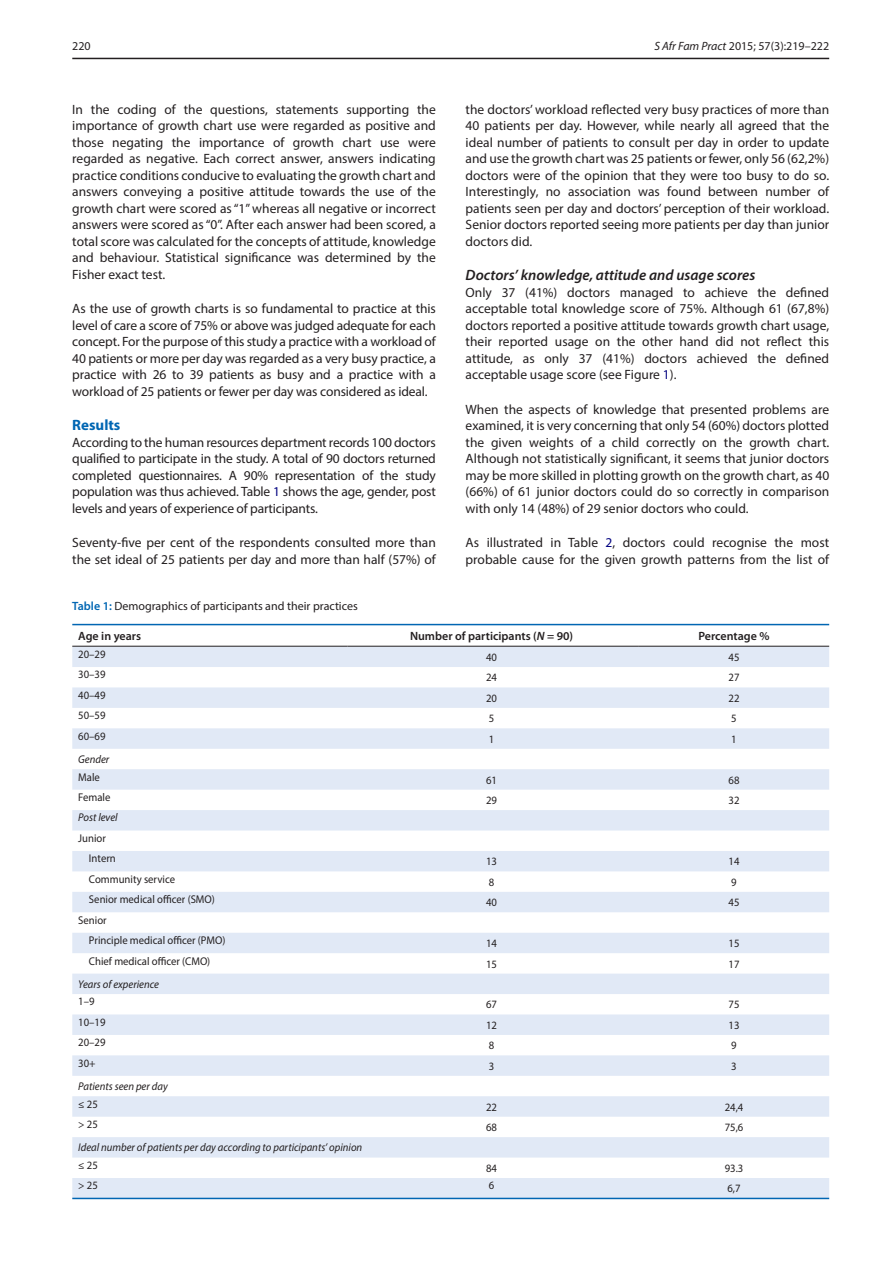
<style>
.page{position:relative;width:893px;height:1263px;background:#fff}
.page>*{position:absolute;margin:0;border:0;box-sizing:border-box;transform-origin:0 0}
.t1{font:italic 600 15px "Myriad Pro";color:#231f20}
.t2{font:700 15px "Myriad Pro";color:#0166b3}
.t3{font:13.5px/16.5px "Myriad Pro";color:#231f20;text-align:justify}
.t4{font:12px "Myriad Pro";color:#231f20}
.t5{font:600 12px "Myriad Pro";color:#231f20}
.t6{font:11.25px/20.4px "Myriad Pro";color:#231f20;scale:.95 1}
.t7{font:italic 11.25px "Myriad Pro";color:#231f20;scale:.95 1}
.s1{font-style:italic}
.s2{color:#000080}
.s3{font-weight:600;color:#0166b3}
</style>
<div class="page">
<hr style="left:72px;top:58px;width:757px;height:1px;background:#231f20">
<hr style="left:72px;top:624px;width:757px;height:1px;background:#0166b3">
<svg style="left:72px;top:647px;width:757px;height:551px;fill:#e5ecf7"></svg>
<hr style="left:72px;top:646px;width:275px;height:1px;background:#231f20">
<hr style="left:347px;top:646px;width:292px;height:1px;background:#231f20">
<hr style="left:639px;top:646px;width:190px;height:1px;background:#231f20">
<hr style="left:72px;top:1198px;width:757px;height:1px;background:#0166b3">
<p class="t4" style="left:72px;top:39px;width:20px">220</p>
<p class="t4" style="left:654px;top:39px;width:176px"><span class="s1">S Afr Fam Pract</span> 2015; 57(3):219–222</p>
<p class="t3" style="left:72px;top:101px;width:365px">In the coding of the questions, statements supporting the importance of growth chart use were regarded as positive and those negating the importance of growth chart use were regarded as negative. Each correct answer, answers indicating practice conditions conducive to evaluating the growth chart and answers conveying a positive attitude towards the use of the growth chart were scored as “1” whereas all negative or incorrect answers were scored as “0”. After each answer had been scored, a total score was calculated for the concepts of attitude, knowledge and behaviour. Statistical significance was determined by the Fisher exact test.</p>
<p class="t3" style="left:72px;top:300px;width:365px">As the use of growth charts is so fundamental to practice at this level of care a score of 75% or above was judged adequate for each concept. For the purpose of this study a practice with a workload of 40 patients or more per day was regarded as a very busy practice, a practice with 26 to 39 patients as busy and a practice with a workload of 25 patients or fewer per day was considered as ideal.</p>
<p class="t2" style="left:72px;top:416px;width:50px">Results</p>
<p class="t3" style="left:72px;top:434px;width:365px">According to the human resources department records 100 doctors qualified to participate in the study. A total of 90 doctors returned completed questionnaires. A 90% representation of the study population was thus achieved. Table <span class="s2">1</span> shows the age, gender, post levels and years of experience of participants.</p>
<p class="t3" style="left:72px;top:534px;width:365px">Seventy-five per cent of the respondents consulted more than the set ideal of 25 patients per day and more than half (57%) of</p>
<p class="t3" style="left:466px;top:101px;width:365px">the doctors’ workload reflected very busy practices of more than 40 patients per day. However, while nearly all agreed that the ideal number of patients to consult per day in order to update and use the growth chart was 25 patients or fewer, only 56 (62,2%) doctors were of the opinion that they were too busy to do so.<br>Interestingly, no association was found between number of patients seen per day and doctors’ perception of their workload.<br>Senior doctors reported seeing more patients per day than junior doctors did.</p>
<p class="t1" style="left:466px;top:266px;width:291px">Doctors’ knowledge, attitude and usage scores</p>
<p class="t3" style="left:466px;top:284px;width:365px">Only 37 (41%) doctors managed to achieve the defined acceptable total knowledge score of 75%. Although 61 (67,8%) doctors reported a positive attitude towards growth chart usage, their reported usage on the other hand did not reflect this attitude, as only 37 (41%) doctors achieved the defined acceptable usage score (see Figure <span class="s2">1</span>).</p>
<p class="t3" style="left:466px;top:401px;width:365px">When the aspects of knowledge that presented problems are examined, it is very concerning that only 54 (60%) doctors plotted the given weights of a child correctly on the growth chart.<br>Although not statistically significant, it seems that junior doctors may be more skilled in plotting growth on the growth chart, as 40 (66%) of 61 junior doctors could do so correctly in comparison with only 14 (48%) of 29 senior doctors who could.</p>
<p class="t3" style="left:466px;top:534px;width:365px">As illustrated in Table <span class="s2">2</span>, doctors could recognise the most probable cause for the given growth patterns from the list of</p>
<p class="t4" style="left:72px;top:599px;width:287px"><span class="s3">Table 1:</span> Demographics of participants and their practices</p>
<p class="t5" style="left:78px;top:628px;width:64px">Age in years</p>
<p class="t5" style="left:410px;top:628px;width:165px">Number of participants (<span class="s1">N</span> = 90)</p>
<p class="t5" style="left:698px;top:628px;width:72px">Percentage %</p>
<p class="t6" style="left:78px;top:644px;width:30px">20–29</p>
<p class="t6" style="left:486px;top:647px;width:13px">40</p>
<p class="t6" style="left:729px;top:647px;width:13px">45</p>
<p class="t6" style="left:78px;top:664px;width:30px">30–39</p>
<p class="t6" style="left:486px;top:667px;width:13px">24</p>
<p class="t6" style="left:729px;top:667px;width:13px">27</p>
<p class="t6" style="left:78px;top:685px;width:30px">40–49</p>
<p class="t6" style="left:486px;top:688px;width:13px">20</p>
<p class="t6" style="left:729px;top:688px;width:13px">22</p>
<p class="t6" style="left:78px;top:705px;width:30px">50–59</p>
<p class="t6" style="left:489px;top:708px;width:7px">5</p>
<p class="t6" style="left:731px;top:708px;width:7px">5</p>
<p class="t6" style="left:78px;top:726px;width:30px">60–69</p>
<p class="t6" style="left:489px;top:728px;width:7px">1</p>
<p class="t6" style="left:731px;top:728px;width:7px">1</p>
<p class="t7" style="left:78px;top:752px;width:34px">Gender</p>
<p class="t6" style="left:78px;top:766px;width:24px">Male</p>
<p class="t6" style="left:486px;top:769px;width:13px">61</p>
<p class="t6" style="left:729px;top:769px;width:13px">68</p>
<p class="t6" style="left:78px;top:787px;width:35px">Female</p>
<p class="t6" style="left:486px;top:790px;width:13px">29</p>
<p class="t6" style="left:729px;top:790px;width:13px">32</p>
<p class="t7" style="left:78px;top:811px;width:43px">Post level</p>
<p class="t6" style="left:89px;top:828px;width:30px;text-indent:-11px">Junior<br>Intern</p>
<p class="t6" style="left:486px;top:851px;width:13px">13</p>
<p class="t6" style="left:729px;top:851px;width:13px">14</p>
<p class="t6" style="left:89px;top:869px;width:92px">Community service</p>
<p class="t6" style="left:489px;top:872px;width:7px">8</p>
<p class="t6" style="left:731px;top:872px;width:7px">9</p>
<p class="t6" style="left:89px;top:889px;width:134px">Senior medical officer (SMO)</p>
<p class="t6" style="left:486px;top:892px;width:13px">40</p>
<p class="t6" style="left:729px;top:892px;width:13px">45</p>
<p class="t6" style="left:89px;top:909px;width:145px;text-indent:-11px">Senior<br>Principle medical officer (PMO)</p>
<p class="t6" style="left:486px;top:933px;width:13px">14</p>
<p class="t6" style="left:729px;top:933px;width:13px">15</p>
<p class="t6" style="left:89px;top:950px;width:129px">Chief medical officer (CMO)</p>
<p class="t6" style="left:486px;top:953px;width:13px">15</p>
<p class="t6" style="left:729px;top:953px;width:13px">17</p>
<p class="t7" style="left:78px;top:977px;width:87px">Years of experience</p>
<p class="t6" style="left:78px;top:991px;width:19px">1–9</p>
<p class="t6" style="left:486px;top:994px;width:13px">67</p>
<p class="t6" style="left:729px;top:994px;width:13px">75</p>
<p class="t6" style="left:78px;top:1012px;width:30px">10–19</p>
<p class="t6" style="left:486px;top:1015px;width:13px">12</p>
<p class="t6" style="left:729px;top:1015px;width:13px">13</p>
<p class="t6" style="left:78px;top:1032px;width:30px">20–29</p>
<p class="t6" style="left:489px;top:1035px;width:7px">8</p>
<p class="t6" style="left:731px;top:1035px;width:7px">9</p>
<p class="t6" style="left:78px;top:1052px;width:20px">30+</p>
<p class="t6" style="left:489px;top:1055px;width:7px">3</p>
<p class="t6" style="left:731px;top:1055px;width:7px">3</p>
<p class="t7" style="left:78px;top:1079px;width:96px">Patients seen per day</p>
<p class="t6" style="left:78px;top:1093px;width:22px">≤ 25</p>
<p class="t6" style="left:486px;top:1096px;width:13px">22</p>
<p class="t6" style="left:725px;top:1096px;width:21px">24,4</p>
<p class="t6" style="left:78px;top:1114px;width:22px">&gt; 25</p>
<p class="t6" style="left:486px;top:1117px;width:13px">68</p>
<p class="t6" style="left:725px;top:1117px;width:21px">75,6</p>
<p class="t7" style="left:78px;top:1141px;width:300px">Ideal number of patients per day according to participants’ opinion</p>
<p class="t6" style="left:78px;top:1155px;width:22px">≤ 25</p>
<p class="t6" style="left:486px;top:1158px;width:13px">84</p>
<p class="t6" style="left:725px;top:1158px;width:21px">93.3</p>
<p class="t6" style="left:78px;top:1175px;width:22px">&gt; 25</p>
<p class="t6" style="left:489px;top:1175px;width:7px">6</p>
<p class="t6" style="left:727px;top:1178px;width:15px">6,7</p>
</div>
